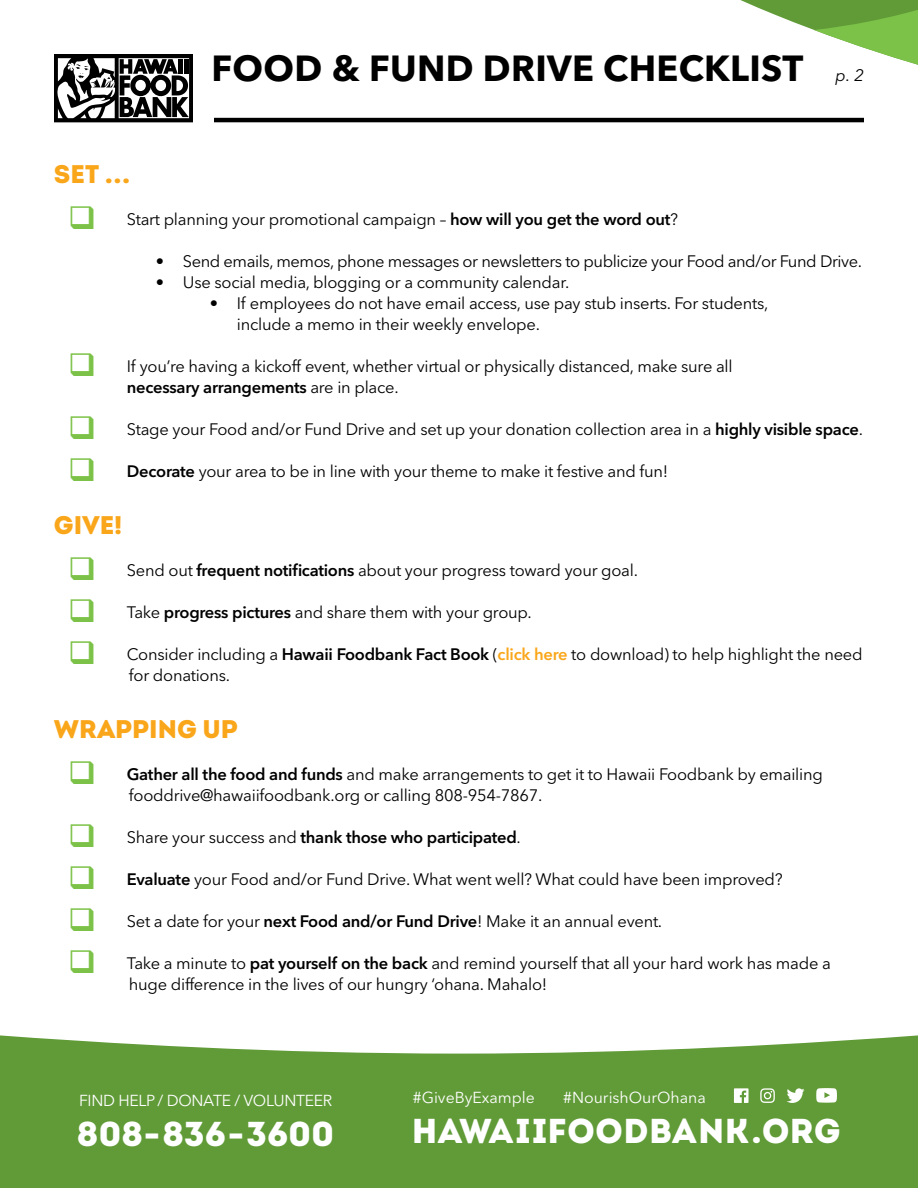
<style>
.page{position:relative;width:918px;height:1188px;background:#fff}
.page>*{position:absolute;margin:0;border:0;box-sizing:border-box;transform-origin:0 0}
.t1{font:700 36px "Avenir Next LT Pro";letter-spacing:.01em;color:#000}
.t2{font:34.5px "Intro";color:#fff}
.t3{font:900 34.5px "Intro";color:#fff}
.t4{font:900 25.5px "Intro";color:#faa61a}
.t5{font:16.5px/21px "Avenir Next LT Pro";letter-spacing:-.015em;color:#000}
.t6{font:600 16.5px "Avenir Next LT Pro";letter-spacing:-.015em;color:#000}
.t7{font:italic 16.5px "Avenir Next LT Pro";color:#000}
.t8{font:15.75px "Avenir Next LT Pro";color:#fff}
.t9{font:15.75px "Avenir Next LT Pro";letter-spacing:-.02em;color:#fff}
.s1{color:#7cc248}
.s2{font-weight:600}
.s3{font-weight:600;color:#faa61a}
.s4{font-weight:400}
</style>
<div class="page">
<svg style="left:0;top:1035px;width:918px;height:153px;background:#6da348"></svg>
<svg style="left:740px;top:0;width:178px;height:65px"></svg>
<svg style="left:734px;top:1088px;width:15px;height:15px"></svg>
<svg style="left:787px;top:1088px;width:18px;height:15px"></svg>
<svg style="left:816px;top:1088px;width:21px;height:15px"></svg>
<svg style="left:760px;top:1088px;width:15px;height:15px"></svg>
<hr style="left:214px;top:118px;width:650px;height:4px;background:#000">
<svg style="left:54px;top:54px;width:139px;height:68px"></svg>
<h1 class="t1" style="left:211px;top:47px;width:593px">FOOD &amp; FUND DRIVE CHECKLIST</h1>
<p class="t7" style="left:836px;top:66px;width:30px">p. 2</p>
<h3 class="t4" style="left:54px;top:158px;width:78px">SET ...</h3>
<p class="t5" style="left:68px;top:208px;width:612px"><span class="s1">❑</span> Start planning your promotional campaign – <span class="s2">how will you get the word out</span>?</p>
<p class="t5" style="left:156px;top:250px;width:708px">• Send emails, memos, phone messages or newsletters to publicize your Food and/or Fund Drive.</p>
<p class="t5" style="left:156px;top:271px;width:415px">• Use social media, blogging or a community calendar.</p>
<p class="t5" style="left:237px;top:292px;width:533px;text-indent:-27px">• If employees do not have email access, use pay stub inserts. For students, include a memo in their weekly envelope.</p>
<p class="t5" style="left:127px;top:355px;width:607px;text-indent:-59px"><span class="s1">❑</span> If you’re having a kickoff event, whether virtual or physically distanced, make sure all <span class="s2">necessary arrangements</span> are in place.</p>
<p class="t5" style="left:68px;top:418px;width:796px"><span class="s1">❑</span> Stage your Food and/or Fund Drive and set up your donation collection area in a <span class="s2">highly visible space</span>.</p>
<p class="t5" style="left:68px;top:460px;width:602px"><span class="s1">❑</span> <span class="s2">Decorate</span> your area to be in line with your theme to make it festive and fun!</p>
<h3 class="t4" style="left:54px;top:509px;width:70px">GIVE!</h3>
<p class="t5" style="left:68px;top:559px;width:571px"><span class="s1">❑</span> Send out <span class="s2">frequent notifications</span> about your progress toward your goal.</p>
<p class="t5" style="left:68px;top:601px;width:465px"><span class="s1">❑</span> Take <span class="s2">progress pictures</span> and share them with your group.</p>
<p class="t5" style="left:129px;top:643px;width:735px;text-indent:-61px"><span class="s1">❑</span> Consider including a <span class="s2">Hawaii Foodbank Fact Book</span> (<span class="s3">click here</span> to download) to help highlight the need for donations.</p>
<h3 class="t4" style="left:54px;top:712px;width:186px">WRAPPING UP</h3>
<p class="t5" style="left:129px;top:763px;width:695px;text-indent:-61px"><span class="s1">❑</span> <span class="s2">Gather all the food and funds</span> and make arrangements to get it to Hawaii Foodbank by emailing fooddrive@hawaiifoodbank.org or calling 808-954-7867.</p>
<p class="t6" style="left:68px;top:827px;width:454px"><span class="s1">❑</span> <span class="s4">Share your success and</span> thank those who participated<span class="s4">.</span></p>
<p class="t5" style="left:68px;top:868px;width:716px"><span class="s1">❑</span> <span class="s2">Evaluate</span> your Food and/or Fund Drive. What went well? What could have been improved?</p>
<p class="t5" style="left:68px;top:910px;width:596px"><span class="s1">❑</span> Set a date for your <span class="s2">next Food and/or Fund Drive</span>! Make it an annual event.</p>
<p class="t5" style="left:129px;top:952px;width:703px;text-indent:-61px"><span class="s1">❑</span> Take a minute to <span class="s2">pat yourself on the back</span> and remind yourself that all your hard work has made a huge difference in the lives of our hungry ‘ohana. Mahalo!</p>
<p class="t9" style="left:79px;top:1091px;width:255px">FIND HELP / DONATE / VOLUNTEER</p>
<h2 class="t3" style="left:77px;top:1111px;width:259px">808-836-3600</h2>
<p class="t8" style="left:413px;top:1088px;width:124px">#GiveByExample</p>
<p class="t8" style="left:563px;top:1088px;width:144px">#NourishOurOhana</p>
<h2 class="t2" style="left:411px;top:1110px;width:431px">HAWAIIFOODBANK.ORG</h2>
</div>
